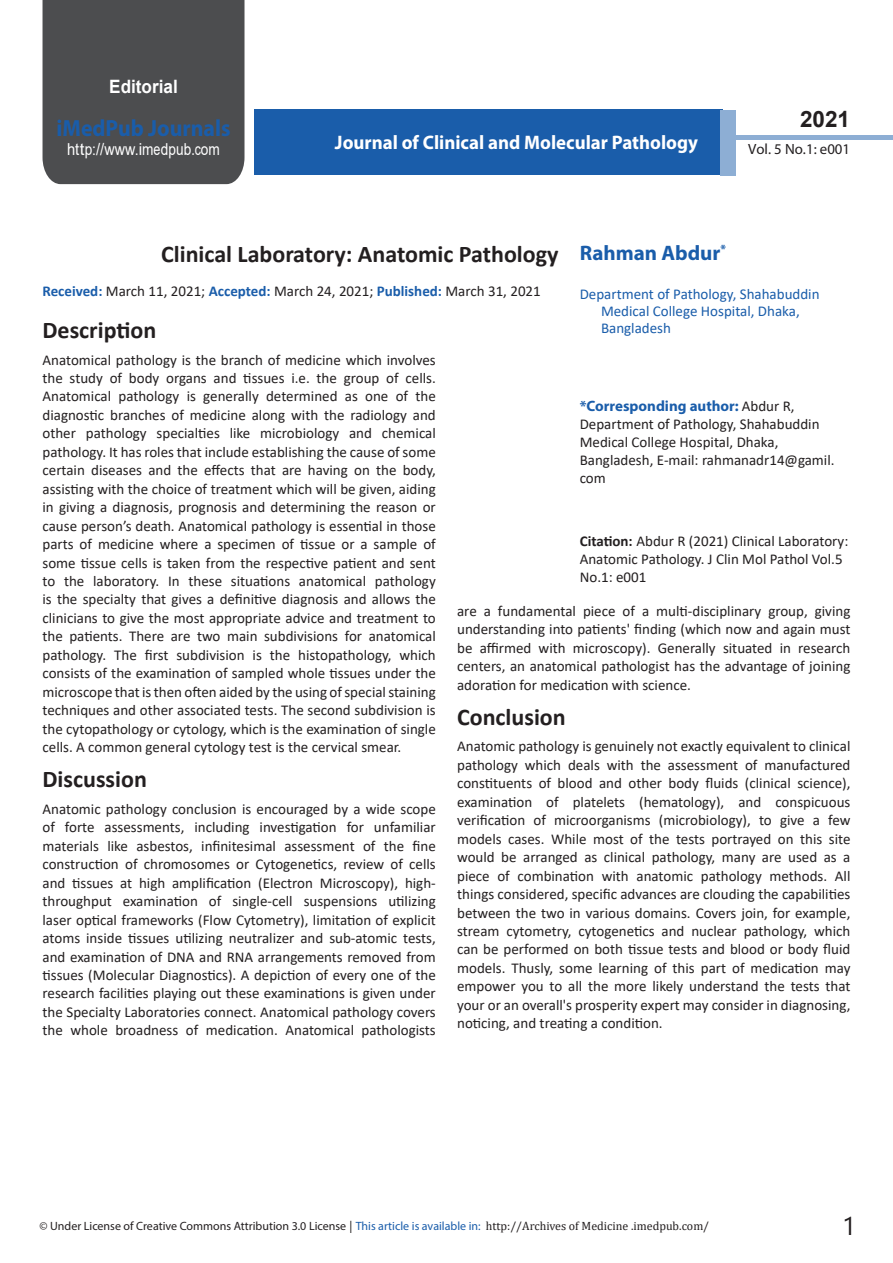
<style>
.page{position:relative;width:893px;height:1263px;background:#fff}
.page>*{position:absolute;margin:0;border:0;box-sizing:border-box;transform-origin:0 0}
.t1{font:25.5px "Nirmala UI";color:#231f20}
.side-heading{font:700 24px "Calibri";color:#231f20}
.t2{font:700 23.4px "Myriad Pro";color:#1a5daa;scale:.93 1}
.t3{font:700 22.5px "Arial";color:#231f20}
.t4{font:700 21px "Myriad Pro";color:#1a5daa}
.t5{font:700 19.65px "Myriad Pro";color:#fff;scale:.96 1}
.t6{font:700 18.45px "Arial";color:#fff;scale:.93 1}
.t7{font:16.5px "Arial";letter-spacing:.005em;color:#fff;scale:.89 1}
.List_Bullet{font:15px/18.5px "Calibri";color:#231f20;text-align:justify}
.Body_Text_First_Inde{font:15px/18.5px "Calibri";color:#231f20}
.t8{font:15px/17.4px "Calibri";color:#1a5daa}
.t9{font:14.85px "Myriad Pro";color:#231f20}
.t10{font:12px "Myriad Pro";color:#231f20}
.s1{font-family:"Calibri"}
.s2{font-weight:700;color:#1a5daa}
.s3{font-family:"Myriad Pro";font-weight:700;color:#1a5daa}
.s4{font-weight:700}
.s5{font-family:"Nirmala UI"}
.s6{color:#1a5daa}
.s7{font-family:"Cambria"}
</style>
<div class="page">
<div style="left:43px;top:0;width:201px;height:184px;background:#4c4d4f"></div>
<div style="left:736px;top:135px;width:157px;height:5px;background:#8daed4"></div>
<div style="left:254px;top:109px;width:469px;height:66px;background:#1a5daa"></div>
<div style="left:720px;top:110px;width:16px;height:66px;background:#8daed4"></div>
<p class="t6" style="left:109px;top:73px;width:75px">Editorial</p>
<h3 class="t2" style="left:57px;top:113px;width:188px">iMedPub Journals</h3>
<p class="t7" style="left:67px;top:138px;width:173px">http://www.imedpub<span class="s1">.</span>com</p>
<h3 class="t5" style="left:335px;top:130px;width:380px">Journal of Clinical and Molecular Pathology</h3>
<h3 class="t3" style="left:800px;top:104px;width:52px">2021</h3>
<p class="t9" style="left:748px;top:140px;width:104px">Vol. 5 No.1: e001</p>
<p class="t4" style="left:580px;top:239px;width:148px">Rahman Abdur<sup>*</sup></p>
<p class="t8" style="left:601px;top:284px;width:220px;text-indent:-21px">Department of Pathology, Shahabuddin<br>Medical College Hospital, Dhaka,<br>Bangladesh</p>
<p class="side-heading" style="left:161px;top:237px;width:399px">Clinical Laboratory: Anatomic Pathology</p>
<p class="Body_Text_First_Inde" style="left:43px;top:281px;width:500px"><span class="s2">Received:</span> March 11, 2021; <span class="s2">Accepted:</span> March 24, 2021; <span class="s2">Published:</span> March 31, 2021</p>
<p class="side-heading" style="left:43px;top:313px;width:115px">Description</p>
<p class="Body_Text_First_Inde" style="left:43px;top:350px;width:395px;text-align:justify">Anatomical pathology is the branch of medicine which involves the study of body organs and tissues i.e. the group of cells.<br>Anatomical pathology is generally determined as one of the diagnostic branches of medicine along with the radiology and other pathology specialties like microbiology and chemical pathology. It has roles that include establishing the cause of some certain diseases and the effects that are having on the body, assisting with the choice of treatment which will be given, aiding in giving a diagnosis, prognosis and determining the reason or cause person’s death. Anatomical pathology is essential in those parts of medicine where a specimen of tissue or a sample of some tissue cells is taken from the respective patient and sent to the laboratory. In these situations anatomical pathology is the specialty that gives a definitive diagnosis and allows the clinicians to give the most appropriate advice and treatment to the patients. There are two main subdivisions for anatomical pathology. The first subdivision is the histopathology, which consists of the examination of sampled whole tissues under the microscope that is then often aided by the using of special staining techniques and other associated tests. The second subdivision is the cytopathology or cytology, which is the examination of single cells. A common general cytology test is the cervical smear.</p>
<p class="side-heading" style="left:43px;top:762px;width:106px">Discussion</p>
<p class="List_Bullet" style="left:43px;top:799px;width:395px">Anatomic pathology conclusion is encouraged by a wide scope of forte assessments, including investigation for unfamiliar materials like asbestos, infinitesimal assessment of the fine construction of chromosomes or Cytogenetics, review of cells and tissues at high amplification (Electron Microscopy), high&shy;throughput examination of single-cell suspensions utilizing laser optical frameworks (Flow Cytometry), limitation of explicit atoms inside tissues utilizing neutralizer and sub-atomic tests, and examination of DNA and RNA arrangements removed from tissues (Molecular Diagnostics). A depiction of every one of the research facilities playing out these examinations is given under the Specialty Laboratories connect. Anatomical pathology covers the whole broadness of medication. Anatomical pathologists</p>
<p class="Body_Text_First_Inde" style="left:580px;top:397px;width:256px;line-height:18px"><span class="s3">*Corresponding author:</span> Abdur R,<br>Department of Pathology, Shahabuddin<br>Medical College Hospital, Dhaka,<br>Bangladesh, E-mail: rahmanadr14@gamil. com</p>
<p class="Body_Text_First_Inde" style="left:580px;top:531px;width:270px;line-height:18px"><span class="s4">Citation:</span> Abdur R (2021) Clinical Laboratory:<br>Anatomic Pathology. J Clin Mol Pathol Vol.5<br>No.1: e001</p>
<p class="List_Bullet" style="left:457px;top:601px;width:395px">are a fundamental piece of a multi-disciplinary group, giving understanding into patients' finding (which now and again must be affirmed with microscopy). Generally situated in research centers, an anatomical pathologist has the advantage of joining adoration for medication with science.</p>
<p class="side-heading" style="left:457px;top:699px;width:110px">Conclusion</p>
<p class="List_Bullet" style="left:457px;top:737px;width:395px">Anatomic pathology is genuinely not exactly equivalent to clinical pathology which deals with the assessment of manufactured constituents of blood and other body fluids (clinical science), examination of platelets (hematology), and conspicuous verification of microorganisms (microbiology), to give a few models cases. While most of the tests portrayed on this site would be arranged as clinical pathology, many are used as a piece of combination with anatomic pathology methods. All things considered, specific advances are clouding the capabilities between the two in various domains. Covers join, for example, stream cytometry, cytogenetics and nuclear pathology, which can be performed on both tissue tests and blood or body fluid models. Thusly, some learning of this part of medication may empower you to all the more likely understand the tests that your or an overall's prosperity expert may consider in diagnosing, noticing, and treating a condition.</p>
<p class="t10" style="left:40px;top:1219px;width:671px">© Under License of Creative Commons Attribution 3.0 License <span class="s5">|</span> <span class="s6">This article is available in:</span> <span class="s7">http://Archives of Medicine .imedpub.com/</span></p>
<h1 class="t1" style="left:842px;top:1205px;width:15px">1</h1>
</div>
